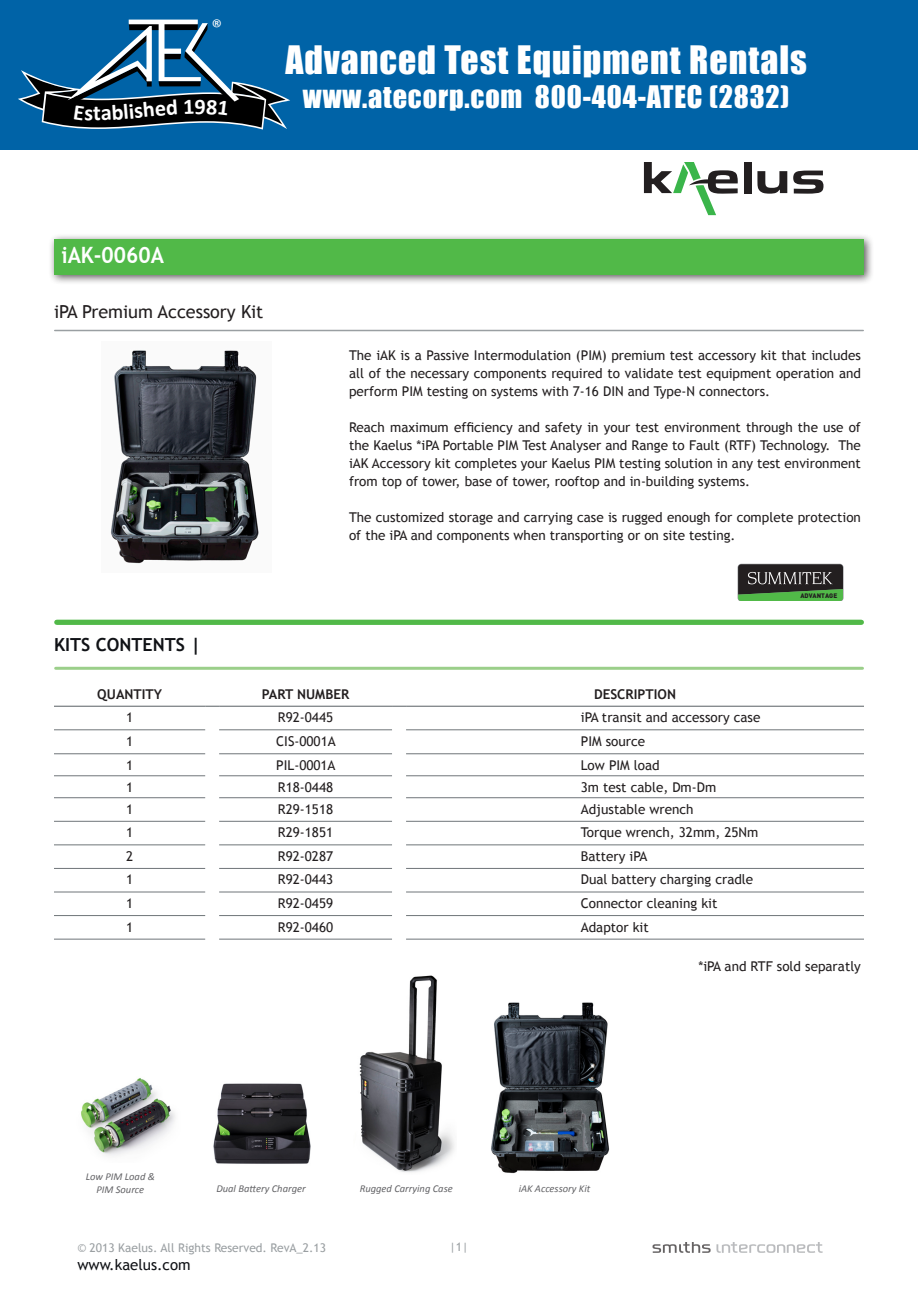
<style>
.page{position:relative;width:918px;height:1296px;background:#fff}
.page>*{position:absolute;margin:0;border:0;box-sizing:border-box;transform-origin:0 0}
.t1{font:36px "Impact";letter-spacing:.03em;color:#fff}
.t2{font:28.5px "Impact";letter-spacing:.03em;color:#fff}
.Product_Series___Tit{font:700 22.5px "Trebuchet MS";color:#fff;scale:.93 1}
.t3{font:700 22.2px "Calibri";color:#fff}
.t4{font:21.3px "Calibri";color:#fff}
.Product_Type___Subti{font:18px "Trebuchet MS";color:#231f20}
.Table-Title{font:700 18px "Trebuchet MS";color:#101216}
.t5{font:15px "Trebuchet MS";color:#101216}
.Product_Introduction{font:13.5px/18px "Trebuchet MS";color:#231f20;text-align:justify}
.t6{font:700 13.5px "Trebuchet MS";color:#231f20}
.t7{font:12px "Trebuchet MS";color:#9a9fa2}
.t8{font:italic 10.5px "Calibri";color:#636366}
.t9{font:900 6.45px "DIN";color:#231f20}
</style>
<div class="page">
<svg style="left:738px;top:564px;width:105px;height:37px;background:#3f563b"></svg>
<div style="left:744px;top:162px;width:8px;height:31px;background:#231f20"></div>
<svg style="left:757px;top:171px;width:30px;height:23px"></svg>
<svg style="left:793px;top:171px;width:30px;height:23px"></svg>
<svg style="left:644px;top:162px;width:94px;height:53px"></svg>
<svg style="left:653px;top:1242px;width:170px;height:11px"></svg>
<hr style="left:55px;top:330px;width:808px;height:1px;background:#9a9fa2">
<div style="left:48px;top:233px;width:826px;height:52px;background:#231f20;opacity:.75"></div>
<div style="left:55px;top:239px;width:809px;height:36px;background:#51b948"></div>
<div style="left:57px;top:620px;width:804px;height:5px;background:#51b948"></div>
<hr style="left:56px;top:667px;width:807px;height:3px;background:#9bcf8a">
<hr style="left:54px;top:706px;width:151px;height:1px;background:#6b7175">
<svg style="left:205px;top:706px;width:14px;height:1px"></svg>
<hr style="left:219px;top:706px;width:173px;height:1px;background:#6b7175">
<svg style="left:392px;top:706px;width:14px;height:1px"></svg>
<hr style="left:406px;top:706px;width:458px;height:1px;background:#6b7175">
<hr style="left:54px;top:730px;width:151px;height:1px;background:#6f7579">
<hr style="left:219px;top:730px;width:173px;height:1px;background:#6f7579">
<hr style="left:406px;top:730px;width:458px;height:1px;background:#6f7579">
<hr style="left:54px;top:754px;width:151px;height:1px;background:#6f7579">
<hr style="left:219px;top:754px;width:173px;height:1px;background:#6f7579">
<hr style="left:406px;top:754px;width:458px;height:1px;background:#6f7579">
<hr style="left:54px;top:776px;width:151px;height:1px;background:#6f7579">
<hr style="left:219px;top:776px;width:173px;height:1px;background:#6f7579">
<hr style="left:406px;top:776px;width:458px;height:1px;background:#6f7579">
<hr style="left:54px;top:797px;width:151px;height:1px;background:#6f7579">
<hr style="left:219px;top:797px;width:173px;height:1px;background:#6f7579">
<hr style="left:406px;top:797px;width:458px;height:1px;background:#6f7579">
<hr style="left:54px;top:821px;width:151px;height:1px;background:#6f7579">
<hr style="left:219px;top:821px;width:173px;height:1px;background:#6f7579">
<hr style="left:406px;top:821px;width:458px;height:1px;background:#6f7579">
<hr style="left:54px;top:845px;width:151px;height:1px;background:#6f7579">
<hr style="left:219px;top:845px;width:173px;height:1px;background:#6f7579">
<hr style="left:406px;top:845px;width:458px;height:1px;background:#6f7579">
<hr style="left:54px;top:868px;width:151px;height:1px;background:#6f7579">
<hr style="left:219px;top:868px;width:173px;height:1px;background:#6f7579">
<hr style="left:406px;top:868px;width:458px;height:1px;background:#6f7579">
<hr style="left:54px;top:892px;width:151px;height:1px;background:#6f7579">
<hr style="left:219px;top:892px;width:173px;height:1px;background:#6f7579">
<hr style="left:406px;top:892px;width:458px;height:1px;background:#6f7579">
<hr style="left:54px;top:915px;width:151px;height:1px;background:#6f7579">
<hr style="left:219px;top:915px;width:173px;height:1px;background:#6f7579">
<hr style="left:406px;top:915px;width:458px;height:1px;background:#6f7579">
<hr style="left:54px;top:939px;width:151px;height:1px;background:#6f7579">
<hr style="left:219px;top:939px;width:173px;height:1px;background:#6f7579">
<hr style="left:406px;top:939px;width:458px;height:1px;background:#6f7579">
<img style="left:110px;top:350px;width:149px;height:214px">
<img style="left:491px;top:1002px;width:119px;height:172px">
<img style="left:359px;top:975px;width:96px;height:197px">
<img style="left:81px;top:1078px;width:94px;height:78px">
<img style="left:213px;top:1083px;width:98px;height:81px">
<div style="left:0;top:0;width:918px;height:150px;background:#0063a7"></div>
<svg style="left:18px;top:20px;width:272px;height:110px"></svg>
<h3 class="t4" style="left:211px;top:14px;width:12px">®</h3>
<h3 class="t3" style="left:93px;top:99px;width:9px">t</h3>
<h3 class="t3" style="left:122px;top:98px;width:44px;rotate:-5deg">lishe</h3>
<h3 class="t3" style="left:195px;top:92px;width:13px">9</h3>
<h1 class="t1" style="left:285px;top:32px;width:523px">Advanced Test Equipment Rentals</h1>
<h2 class="t2" style="left:303px;top:75px;width:488px">www.atecorp.com 800-404-ATEC (2832)</h2>
<p class="Product_Series___Tit" style="left:62px;top:241px;width:112px">iAK-0060A</p>
<p class="Product_Type___Subti" style="left:54px;top:301px;width:211px">iPA Premium Accessory Kit</p>
<p class="Product_Introduction" style="left:349px;top:346px;width:513px">The iAK is a Passive Intermodulation (PIM) premium test accessory kit that includes all of the necessary components required to validate test equipment operation and perform PIM testing on systems with 7-16 DIN and Type-N connectors.</p>
<p class="Product_Introduction" style="left:349px;top:418px;width:513px">Reach maximum efficiency and safety in your test environment through the use of the Kaelus *iPA Portable PIM Test Analyser and Range to Fault (RTF) Technology. The iAK Accessory kit completes your Kaelus PIM testing solution in any test environment from top of tower, base of tower, rooftop and in-building systems.</p>
<p class="Product_Introduction" style="left:349px;top:508px;width:513px">The customized storage and carrying case is rugged enough for complete protection of the iPA and components when transporting or on site testing.</p>
<p class="t9" style="left:800px;top:592px;width:38px">ADVANTAGE</p>
<p class="Table-Title" style="left:54px;top:633px;width:148px">KITS CONTENTS |</p>
<p class="t6" style="left:97px;top:685px;width:66px">QUANTITY</p>
<p class="t6" style="left:262px;top:685px;width:89px">PART NUMBER</p>
<p class="t6" style="left:594px;top:685px;width:83px">DESCRIPTION</p>
<p class="Product_Introduction" style="left:126px;top:709px;width:9px">1</p>
<p class="Product_Introduction" style="left:278px;top:709px;width:57px">R92-0445</p>
<p class="Product_Introduction" style="left:581px;top:709px;width:181px">iPA transit and accessory case</p>
<p class="Product_Introduction" style="left:126px;top:732px;width:9px">1</p>
<p class="Product_Introduction" style="left:276px;top:732px;width:61px">CIS-0001A</p>
<p class="Product_Introduction" style="left:581px;top:732px;width:66px">PIM source</p>
<p class="Product_Introduction" style="left:126px;top:756px;width:9px">1</p>
<p class="Product_Introduction" style="left:276px;top:756px;width:61px">PIL-0001A</p>
<p class="Product_Introduction" style="left:581px;top:756px;width:80px">Low PIM load</p>
<p class="Product_Introduction" style="left:126px;top:778px;width:9px">1</p>
<p class="Product_Introduction" style="left:278px;top:778px;width:57px">R18-0448</p>
<p class="Product_Introduction" style="left:581px;top:778px;width:137px">3m test cable, Dm-Dm</p>
<p class="Product_Introduction" style="left:126px;top:800px;width:9px">1</p>
<p class="Product_Introduction" style="left:278px;top:800px;width:57px">R29-1518</p>
<p class="Product_Introduction" style="left:581px;top:800px;width:114px">Adjustable wrench</p>
<p class="Product_Introduction" style="left:126px;top:824px;width:9px">1</p>
<p class="Product_Introduction" style="left:278px;top:824px;width:57px">R29-1851</p>
<p class="Product_Introduction" style="left:581px;top:824px;width:179px">Torque wrench, 32mm, 25Nm</p>
<p class="Product_Introduction" style="left:126px;top:847px;width:9px">2</p>
<p class="Product_Introduction" style="left:278px;top:847px;width:57px">R92-0287</p>
<p class="Product_Introduction" style="left:581px;top:847px;width:68px">Battery iPA</p>
<p class="Product_Introduction" style="left:126px;top:871px;width:9px">1</p>
<p class="Product_Introduction" style="left:278px;top:871px;width:57px">R92-0443</p>
<p class="Product_Introduction" style="left:581px;top:871px;width:174px">Dual battery charging cradle</p>
<p class="Product_Introduction" style="left:126px;top:894px;width:9px">1</p>
<p class="Product_Introduction" style="left:278px;top:894px;width:57px">R92-0459</p>
<p class="Product_Introduction" style="left:581px;top:894px;width:138px">Connector cleaning kit</p>
<p class="Product_Introduction" style="left:126px;top:918px;width:9px">1</p>
<p class="Product_Introduction" style="left:278px;top:918px;width:57px">R92-0460</p>
<p class="Product_Introduction" style="left:581px;top:918px;width:69px">Adaptor kit</p>
<p class="Product_Introduction" style="left:698px;top:958px;width:164px">*iPA and RTF sold separatly</p>
<p class="t8" style="left:86px;top:1170px;width:71px">Low PIM Load &amp;</p>
<p class="t8" style="left:96px;top:1182px;width:49px">PIM Source</p>
<p class="t8" style="left:216px;top:1182px;width:91px">Dual Battery Charger</p>
<p class="t8" style="left:360px;top:1182px;width:95px">Rugged Carrying Case</p>
<p class="t8" style="left:519px;top:1182px;width:73px">iAK Accessory Kit</p>
<p class="t7" style="left:77px;top:1241px;width:250px">© 2013 Kaelus. All Rights Reserved. RevA_2.13</p>
<p class="t5" style="left:77px;top:1256px;width:115px">www.kaelus.com</p>
<p class="t7" style="left:450px;top:1240px;width:20px">|1|</p>
</div>
